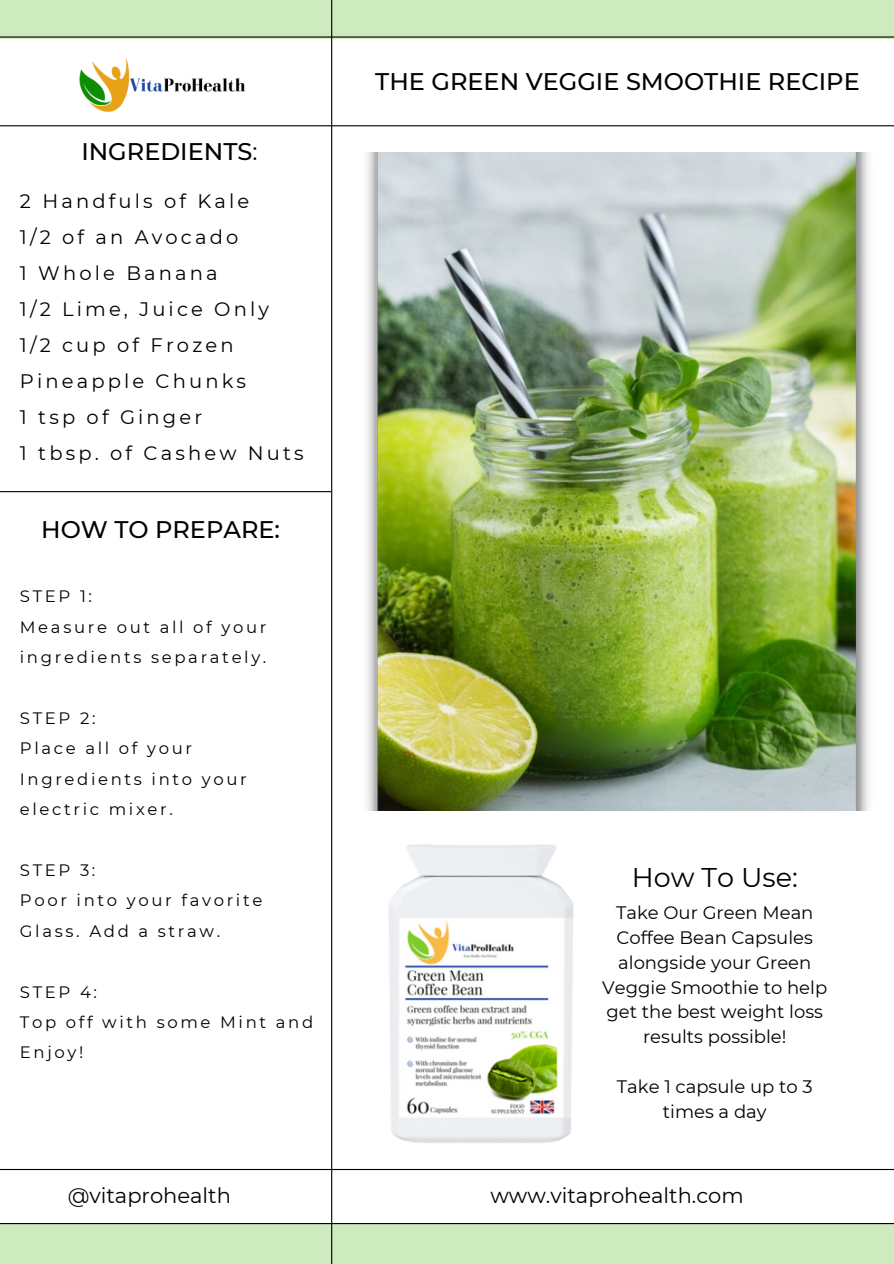
<style>
.page{position:relative;width:894px;height:1264px;background:#fff}
.page>*{position:absolute;margin:0;border:0;box-sizing:border-box;transform-origin:0 0}
.t1{font:27px "Montserrat";color:#000}
.t2{font:500 24px "Montserrat";color:#000}
.t3{font:21px "Montserrat";color:#000}
.t4{font:19.5px/36px "Montserrat";letter-spacing:.16em;color:#000}
.t5{font:18px/24.8px "Montserrat";color:#000;text-align:center}
.t6{font:16.5px/30.5px "Montserrat";letter-spacing:.16em;color:#000}
.s1{font-weight:400}
</style>
<div class="page">
<hr style="left:0;top:125px;width:893px;height:1px;background:#000">
<hr style="left:0;top:491px;width:331px;height:1px;background:#000">
<div style="left:0;top:1224px;width:893px;height:39px;background:#cdebbf"></div>
<hr style="left:0;top:1222px;width:893px;height:2px;background:#000">
<div style="left:0;top:0;width:893px;height:38px;background:#cdebbf"></div>
<hr style="left:331px;top:0;width:1px;height:1263px;background:#000">
<hr style="left:0;top:36px;width:893px;height:2px;background:#000">
<hr style="left:0;top:1168px;width:893px;height:1px;background:#000">
<img style="left:367px;top:153px;width:502px;height:657px">
<img style="left:389px;top:844px;width:185px;height:299px">
<img style="left:79px;top:58px;width:166px;height:55px">
<h2 class="t2" style="left:81px;top:137px;width:177px">INGREDIENTS<span class="s1">:</span></h2>
<p class="t4" style="left:20px;top:183px;width:285px">2 Handfuls of Kale<br>1/2 of an Avocado<br>1 Whole Banana<br>1/2 Lime, Juice Only<br>1/2 cup of Frozen<br>Pineapple Chunks<br>1 tsp of Ginger<br>1 tbsp. of Cashew Nuts</p>
<h2 class="t2" style="left:41px;top:515px;width:240px">HOW TO PREPARE:</h2>
<p class="t6" style="left:20px;top:581px;width:248px">STEP 1:<br>Measure out all of your ingredients separately.</p>
<p class="t6" style="left:20px;top:702px;width:228px">STEP 2:<br>Place all of your<br>Ingredients into your electric mixer.</p>
<p class="t6" style="left:20px;top:854px;width:244px">STEP 3:<br>Poor into your favorite<br>Glass. Add a straw.</p>
<p class="t6" style="left:20px;top:976px;width:295px">STEP 4:<br>Top off with some Mint and<br>Enjoy!</p>
<p class="t3" style="left:68px;top:1182px;width:165px">@vitaprohealth</p>
<h2 class="t2" style="left:375px;top:67px;width:486px">THE GREEN VEGGIE SMOOTHIE RECIPE</h2>
<h1 class="t1" style="left:631px;top:860px;width:167px">How To Use:</h1>
<p class="t5" style="left:602px;top:900px;width:226px">Take Our Green Mean<br>Coffee Bean Capsules alongside your Green<br>Veggie Smoothie to help get the best weight loss results possible!</p>
<p class="t5" style="left:616px;top:1073px;width:197px">Take 1 capsule up to 3 times a day</p>
<p class="t3" style="left:490px;top:1182px;width:255px">www.vitaprohealth.com</p>
</div>
